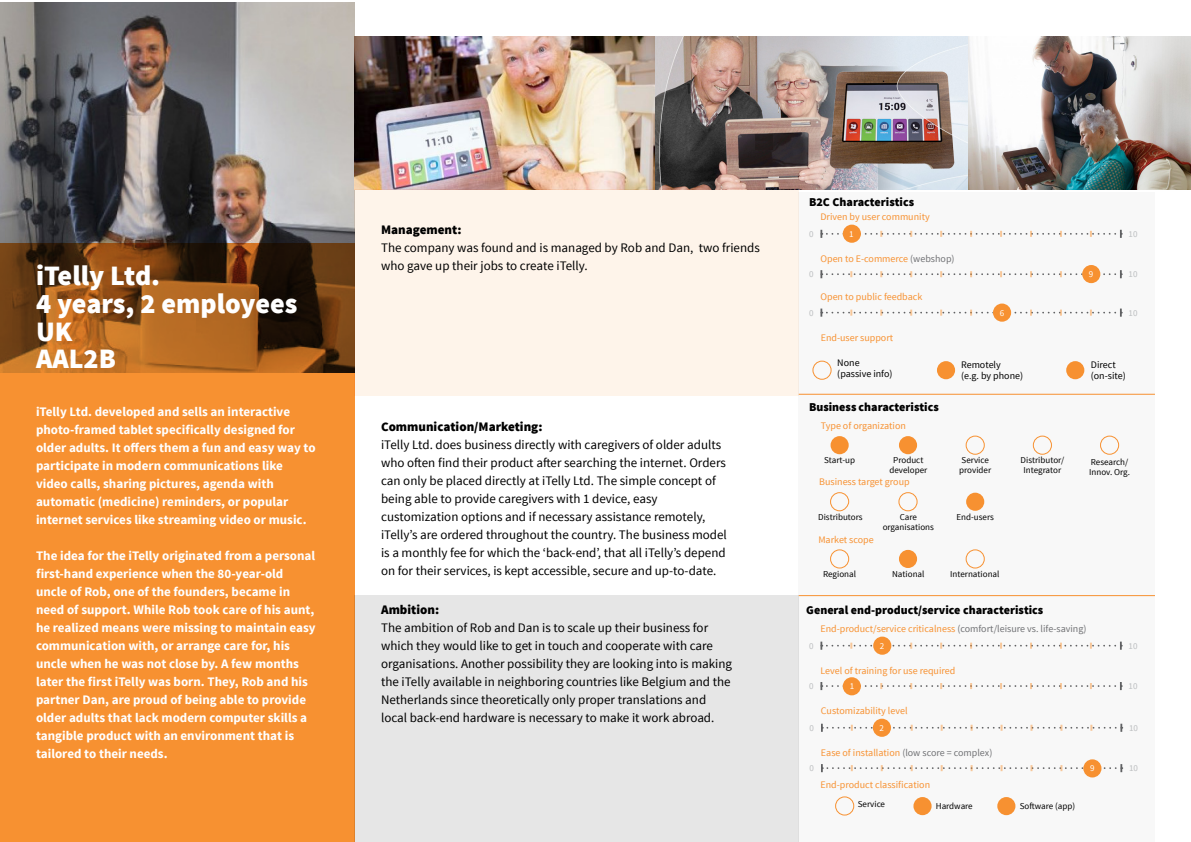
<style>
.page{position:relative;width:1191px;height:842px;background:#fff}
.page>*{position:absolute;margin:0;border:0;box-sizing:border-box;transform-origin:0 0}
.t1{font:900 28px/27.6px "Source Sans Pro";color:#fff}
.t2{font:13px/18px "Source Sans Pro";color:#000}
.t3{font:700 13px/18px "Source Sans Pro";color:#fff}
.t4{font:900 13px "Source Sans Pro";color:#000}
.t5{font:900 12px "Source Sans Pro";color:#000}
.t6{font:10px "Source Sans Pro";color:#f79131}
.t7{font:10px/11px "Source Sans Pro";color:#000}
.t8{font:9px/10px "Source Sans Pro";color:#000;text-align:center}
.t9{font:9px "Source Sans Pro";color:#bcbec0}
.t10{font:9px "Source Sans Pro";color:#fff}
.s1{color:#717275}
</style>
<div class="page">
<div style="left:798px;top:192px;width:357px;height:650px;background:#f8f8f8"></div>
<img style="left:0;top:2px;width:354px;height:242px">
<img style="left:354px;top:36px;width:301px;height:153px">
<div style="left:354px;top:189px;width:444px;height:206px;background:#fef4ea"></div>
<div style="left:354px;top:596px;width:444px;height:246px;background:#e6e6e6"></div>
<img style="left:655px;top:36px;width:313px;height:153px">
<img style="left:968px;top:36px;width:223px;height:153px">
<svg style="left:0;top:244px;width:354px;height:598px;background:#dc812b"></svg>
<svg style="left:820px;top:230px;width:301px;height:8px"></svg>
<div style="left:842px;top:225px;width:19px;height:18px;background:#f79131;border-radius:50%"></div>
<svg style="left:820px;top:270px;width:301px;height:8px"></svg>
<div style="left:1082px;top:265px;width:18px;height:18px;background:#f79131;border-radius:50%"></div>
<svg style="left:820px;top:309px;width:301px;height:8px"></svg>
<div style="left:993px;top:304px;width:18px;height:18px;background:#f79131;border-radius:50%"></div>
<div style="left:812px;top:361px;width:19px;height:19px;border:1px solid #f79131;border-radius:50%"></div>
<div style="left:937px;top:361px;width:18px;height:18px;background:#f79131;border-radius:50%"></div>
<div style="left:1066px;top:361px;width:18px;height:18px;background:#f79131;border-radius:50%"></div>
<hr style="left:798px;top:394px;width:357px;height:1px;background:#f79131">
<hr style="left:798px;top:595px;width:357px;height:1px;background:#f79131">
<div style="left:830px;top:436px;width:18px;height:18px;background:#f79131;border-radius:50%"></div>
<div style="left:830px;top:492px;width:19px;height:19px;border:1px solid #f79131;border-radius:50%"></div>
<div style="left:830px;top:549px;width:19px;height:19px;border:1px solid #f79131;border-radius:50%"></div>
<div style="left:835px;top:796px;width:19px;height:19px;border:1px solid #f79131;border-radius:50%"></div>
<div style="left:899px;top:436px;width:18px;height:18px;background:#f79131;border-radius:50%"></div>
<div style="left:898px;top:492px;width:19px;height:19px;border:1px solid #f79131;border-radius:50%"></div>
<div style="left:899px;top:550px;width:18px;height:18px;background:#f79131;border-radius:50%"></div>
<div style="left:913px;top:797px;width:18px;height:18px;background:#f79131;border-radius:50%"></div>
<div style="left:1032px;top:436px;width:20px;height:19px;border:1px solid #f79131;border-radius:50%"></div>
<div style="left:965px;top:436px;width:19px;height:19px;border:1px solid #f79131;border-radius:50%"></div>
<div style="left:966px;top:493px;width:18px;height:18px;background:#f79131;border-radius:50%"></div>
<div style="left:965px;top:549px;width:19px;height:19px;border:1px solid #f79131;border-radius:50%"></div>
<div style="left:997px;top:797px;width:18px;height:18px;background:#f79131;border-radius:50%"></div>
<div style="left:1100px;top:436px;width:19px;height:19px;border:1px solid #f79131;border-radius:50%"></div>
<svg style="left:820px;top:642px;width:301px;height:8px"></svg>
<div style="left:873px;top:637px;width:18px;height:18px;background:#f79131;border-radius:50%"></div>
<svg style="left:821px;top:724px;width:301px;height:8px"></svg>
<div style="left:873px;top:719px;width:18px;height:18px;background:#f79131;border-radius:50%"></div>
<svg style="left:820px;top:682px;width:301px;height:8px"></svg>
<div style="left:842px;top:677px;width:19px;height:18px;background:#f79131;border-radius:50%"></div>
<svg style="left:821px;top:764px;width:301px;height:8px"></svg>
<div style="left:1083px;top:759px;width:18px;height:18px;background:#f79131;border-radius:50%"></div>
<h1 class="t1" style="left:36px;top:264px;width:263px">iTelly Ltd.<br>4 years, 2 employees<br>UK<br>AAL2B</h1>
<p class="t3" style="left:36px;top:403px;width:281px">iTelly Ltd. developed and sells an interactive photo-framed tablet specifically designed for older adults. It offers them a fun and easy way to participate in modern communications like video calls, sharing pictures, agenda with automatic (medicine) reminders, or popular internet services like streaming video or music.</p>
<p class="t3" style="left:36px;top:547px;width:281px">The idea for the iTelly originated from a personal first-hand experience when the 80-year-old uncle of Rob, one of the founders, became in need of support. While Rob took care of his aunt, he realized means were missing to maintain easy communication with, or arrange care for, his uncle when he was not close by. A few months later the first iTelly was born. They, Rob and his partner Dan, are proud of being able to provide older adults that lack modern computer skills a tangible product with an environment that is tailored to their needs.</p>
<p class="t4" style="left:381px;top:221px;width:82px">Management:</p>
<p class="t2" style="left:381px;top:239px;width:380px">The company was found and is managed by Rob and Dan, two friends who gave up their jobs to create iTelly.</p>
<p class="t4" style="left:381px;top:418px;width:163px">Communication/Marketing:</p>
<p class="t2" style="left:381px;top:436px;width:347px">iTelly Ltd. does business directly with caregivers of older adults who often find their product after searching the internet. Orders can only be placed directly at iTelly Ltd. The simple concept of being able to provide caregivers with 1 device, easy customization options and if necessary assistance remotely, iTelly’s are ordered throughout the country. The business model is a monthly fee for which the ‘back-end’, that all iTelly’s depend on for their services, is kept accessible, secure and up-to-date.</p>
<p class="t4" style="left:381px;top:601px;width:60px">Ambition:</p>
<p class="t2" style="left:381px;top:619px;width:352px">The ambition of Rob and Dan is to scale up their business for which they would like to get in touch and cooperate with care organisations. Another possibility they are looking into is making the iTelly available in neighboring countries like Belgium and the Netherlands since theoretically only proper translations and local back-end hardware is necessary to make it work abroad.</p>
<p class="t5" style="left:809px;top:194px;width:106px">B2C Characteristics</p>
<p class="t6" style="left:820px;top:211px;width:111px">Driven by user community</p>
<p class="t9" style="left:809px;top:228px;width:6px">0</p>
<p class="t10" style="left:849px;top:228px;width:6px">1</p>
<p class="t9" style="left:1128px;top:228px;width:10px">10</p>
<p class="t6" style="left:820px;top:253px;width:136px">Open to E-commerce <span class="s1">(webshop)</span></p>
<p class="t9" style="left:809px;top:269px;width:6px">0</p>
<p class="t10" style="left:1089px;top:268px;width:6px">9</p>
<p class="t9" style="left:1128px;top:269px;width:10px">10</p>
<p class="t6" style="left:820px;top:291px;width:103px">Open to public feedback</p>
<p class="t6" style="left:820px;top:332px;width:74px">End-user support</p>
<p class="t9" style="left:809px;top:307px;width:6px">0</p>
<p class="t10" style="left:999px;top:307px;width:6px">6</p>
<p class="t9" style="left:1128px;top:307px;width:10px">10</p>
<p class="t7" style="left:837px;top:357px;width:57px">None (passive info)</p>
<p class="t7" style="left:961px;top:359px;width:64px">Remotely<br>(e.g. by phone)</p>
<p class="t7" style="left:1090px;top:359px;width:36px">Direct (on-site)</p>
<p class="t5" style="left:809px;top:399px;width:131px">Business characteristics</p>
<p class="t6" style="left:820px;top:419px;width:87px">Type of organization</p>
<p class="t8" style="left:889px;top:455px;width:39px">Product developer</p>
<p class="t8" style="left:882px;top:512px;width:53px">Care organisations</p>
<p class="t8" style="left:892px;top:569px;width:34px">National</p>
<p class="t8" style="left:824px;top:455px;width:32px">Start-up</p>
<p class="t6" style="left:819px;top:476px;width:92px">Business target group</p>
<p class="t8" style="left:818px;top:512px;width:46px">Distributors</p>
<p class="t6" style="left:818px;top:534px;width:57px">Market scope</p>
<p class="t8" style="left:823px;top:569px;width:34px">Regional</p>
<p class="t8" style="left:959px;top:455px;width:33px;text-align:left">Service provider</p>
<p class="t8" style="left:956px;top:512px;width:39px">End-users</p>
<p class="t8" style="left:950px;top:569px;width:51px">International</p>
<p class="t8" style="left:1020px;top:455px;width:45px">Distributor/<br>Integrator</p>
<p class="t8" style="left:1089px;top:457px;width:42px;text-align:left">Research/<br>Innov. Org.</p>
<p class="t5" style="left:806px;top:602px;width:238px">General end-product/service characteristics</p>
<p class="t6" style="left:820px;top:623px;width:268px">End-product/service criticalness <span class="s1">(comfort/leisure vs. life-saving)</span></p>
<p class="t9" style="left:809px;top:640px;width:6px">0</p>
<p class="t10" style="left:879px;top:640px;width:6px">2</p>
<p class="t9" style="left:1128px;top:640px;width:10px">10</p>
<p class="t6" style="left:820px;top:664px;width:136px">Level of training for use required</p>
<p class="t9" style="left:809px;top:681px;width:6px">0</p>
<p class="t10" style="left:850px;top:680px;width:6px">1</p>
<p class="t9" style="left:1128px;top:681px;width:10px">10</p>
<p class="t6" style="left:821px;top:705px;width:88px">Customizability level</p>
<p class="t9" style="left:809px;top:722px;width:6px">0</p>
<p class="t10" style="left:879px;top:722px;width:6px">2</p>
<p class="t9" style="left:1129px;top:722px;width:10px">10</p>
<p class="t6" style="left:821px;top:747px;width:173px">Ease of installation <span class="s1">(low score = complex)</span></p>
<p class="t9" style="left:809px;top:763px;width:6px">0</p>
<p class="t10" style="left:1090px;top:763px;width:6px">9</p>
<p class="t9" style="left:1129px;top:763px;width:10px">10</p>
<p class="t6" style="left:820px;top:779px;width:111px">End-product classification</p>
<p class="t8" style="left:857px;top:799px;width:29px">Service</p>
<p class="t8" style="left:935px;top:801px;width:38px">Hardware</p>
<p class="t8" style="left:1019px;top:801px;width:57px">Software (app)</p>
</div>
